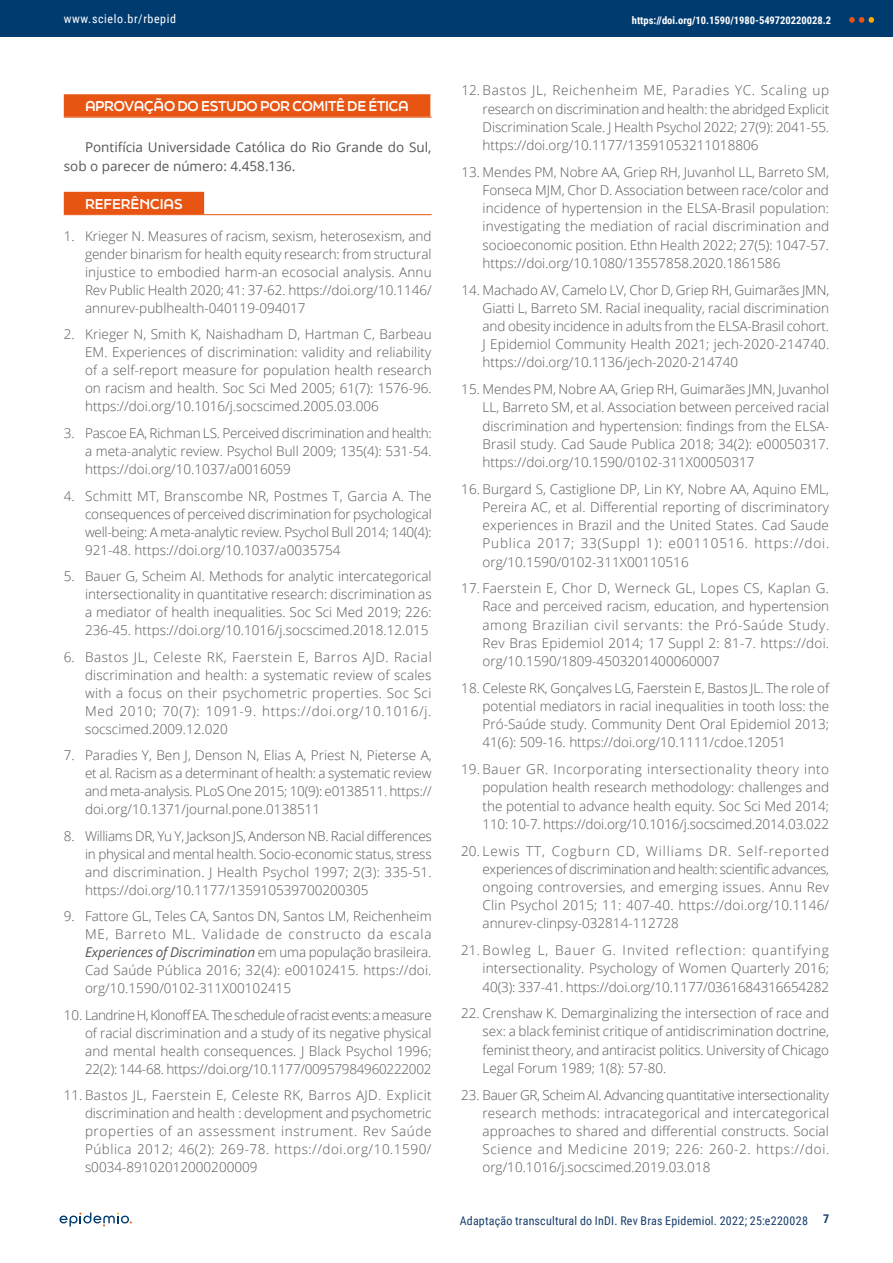
<style>
.page{position:relative;width:893px;height:1263px;background:#fff}
.page>*{position:absolute;margin:0;border:0;box-sizing:border-box;transform-origin:0 0}
.t1{font:300 13.5px/18.1px "Open Sans";color:#575756;text-align:justify}
.t2{font:13.5px/19.5px "Open Sans";color:#575756}
.t3{font:700 13.5px "Final Six";letter-spacing:-.02em;color:#fff}
.t4{font:700 13.5px "Final Six";color:#fff}
.t5{font:12px "Roboto Condensed";letter-spacing:.015em;color:#173d6b}
.t6{font:12px "Roboto Condensed";letter-spacing:.05em;color:#fff}
.t7{font:700 12px "Roboto Condensed";color:#173d6b}
.t8{font:700 10.5px "Roboto Condensed";color:#fff}
.s1{font-weight:400;font-style:italic}
</style>
<div class="page">
<div style="left:0;top:0;width:893px;height:36px;background:#003b70"></div>
<svg style="left:849px;top:17px;width:25px;height:6px"></svg>
<svg style="left:60px;top:1212px;width:72px;height:14px"></svg>
<div style="left:64px;top:94px;width:366px;height:23px;background:#e85412"></div>
<hr style="left:64px;top:117px;width:368px;height:1px;background:#e85412">
<div style="left:64px;top:192px;width:140px;height:22px;background:#e85412"></div>
<hr style="left:64px;top:214px;width:368px;height:1px;background:#e85412">
<p class="t6" style="left:64px;top:10px;width:114px">www.scielo.br/rbepid</p>
<p class="t3" style="left:85px;top:96px;width:325px">APROVAÇÃO DO ESTUDO POR COMITÊ DE ÉTICA</p>
<p class="t2" style="left:64px;top:137px;width:369px;text-indent:21px">Pontifícia Universidade Católica do Rio Grande do Sul, sob o parecer de número: 4.458.136.</p>
<p class="t4" style="left:85px;top:194px;width:99px">REFERÊNCIAS</p>
<p class="t1" style="left:85px;top:227px;width:348px;text-indent:-21px">1. Krieger N. Measures of racism, sexism, heterosexism, and gender binarism for health equity research: from structural injustice to embodied harm-an ecosocial analysis. Annu Rev Public Health 2020; 41: 37-62. https://doi.org/10.1146/ annurev-publhealth-040119-094017</p>
<p class="t1" style="left:85px;top:325px;width:348px;text-indent:-21px">2. Krieger N, Smith K, Naishadham D, Hartman C, Barbeau EM. Experiences of discrimination: validity and reliability of a self-report measure for population health research on racism and health. Soc Sci Med 2005; 61(7): 1576-96. https://doi.org/10.1016/j.socscimed.2005.03.006</p>
<p class="t1" style="left:85px;top:424px;width:348px;text-indent:-21px">3. Pascoe EA, Richman LS. Perceived discrimination and health: a meta-analytic review. Psychol Bull 2009; 135(4): 531-54. https://doi.org/10.1037/a0016059</p>
<p class="t1" style="left:85px;top:486px;width:348px;text-indent:-21px">4. Schmitt MT, Branscombe NR, Postmes T, Garcia A. The consequences of perceived discrimination for psychological well-being: A meta-analytic review. Psychol Bull 2014; 140(4):<br>921-48. https://doi.org/10.1037/a0035754</p>
<p class="t1" style="left:85px;top:567px;width:348px;text-indent:-21px">5. Bauer G, Scheim AI. Methods for analytic intercategorical intersectionality in quantitative research: discrimination as a mediator of health inequalities. Soc Sci Med 2019; 226:<br>236-45. https://doi.org/10.1016/j.socscimed.2018.12.015</p>
<p class="t1" style="left:85px;top:647px;width:348px;text-indent:-21px">6. Bastos JL, Celeste RK, Faerstein E, Barros AJD. Racial discrimination and health: a systematic review of scales with a focus on their psychometric properties. Soc Sci Med 2010; 70(7): 1091-9. https://doi.org/10.1016/j. socscimed.2009.12.020</p>
<p class="t1" style="left:85px;top:746px;width:348px;text-indent:-21px">7. Paradies Y, Ben J, Denson N, Elias A, Priest N, Pieterse A, et al. Racism as a determinant of health: a systematic review and meta-analysis. PLoS One 2015; 10(9): e0138511. https:// doi.org/10.1371/journal.pone.0138511</p>
<p class="t1" style="left:85px;top:826px;width:348px;text-indent:-21px">8. Williams DR, Yu Y, Jackson JS, Anderson NB. Racial differences in physical and mental health. Socio-economic status, stress and discrimination. J Health Psychol 1997; 2(3): 335-51. https://doi.org/10.1177/135910539700200305</p>
<p class="t1" style="left:85px;top:907px;width:348px;text-indent:-21px">9. Fattore GL, Teles CA, Santos DN, Santos LM, Reichenheim ME, Barreto ML. Validade de constructo da escala <span class="s1">Experiences of Discrimination</span> em uma população brasileira.<br>Cad Saúde Pública 2016; 32(4): e00102415. https://doi. org/10.1590/0102-311X00102415</p>
<p class="t1" style="left:85px;top:1005px;width:348px;text-indent:-21px">10. Landrine H, Klonoff EA. The schedule of racist events: a measure of racial discrimination and a study of its negative physical and mental health consequences. J Black Psychol 1996; 22(2): 144-68. https://doi.org/10.1177/00957984960222002</p>
<p class="t1" style="left:85px;top:1086px;width:348px;text-indent:-21px">11. Bastos JL, Faerstein E, Celeste RK, Barros AJD. Explicit discrimination and health : development and psychometric properties of an assessment instrument. Rev Saúde Pública 2012; 46(2): 269-78. https://doi.org/10.1590/ s0034-89102012000200009</p>
<p class="t8" style="left:632px;top:12px;width:201px">https://doi.org/10.1590/1980-549720220028.2</p>
<p class="t1" style="left:483px;top:81px;width:348px;text-indent:-21px">12. Bastos JL, Reichenheim ME, Paradies YC. Scaling up research on discrimination and health: the abridged Explicit Discrimination Scale. J Health Psychol 2022; 27(9): 2041-55. https://doi.org/10.1177/13591053211018806</p>
<p class="t1" style="left:483px;top:162px;width:348px;text-indent:-21px">13. Mendes PM, Nobre AA, Griep RH, Juvanhol LL, Barreto SM, Fonseca MJM, Chor D. Association between race/color and incidence of hypertension in the ELSA-Brasil population: investigating the mediation of racial discrimination and socioeconomic position. Ethn Health 2022; 27(5): 1047-57. https://doi.org/10.1080/13557858.2020.1861586</p>
<p class="t1" style="left:483px;top:280px;width:348px;text-indent:-21px">14. Machado AV, Camelo LV, Chor D, Griep RH, Guimarães JMN, Giatti L, Barreto SM. Racial inequality, racial discrimination and obesity incidence in adults from the ELSA-Brasil cohort.<br>J Epidemiol Community Health 2021; jech-2020-214740. https://doi.org/10.1136/jech-2020-214740</p>
<p class="t1" style="left:483px;top:380px;width:348px;text-indent:-21px">15. Mendes PM, Nobre AA, Griep RH, Guimarães JMN, Juvanhol LL, Barreto SM, et al. Association between perceived racial discrimination and hypertension: findings from the ELSA-Brasil study. Cad Saude Publica 2018; 34(2): e00050317. https://doi.org/10.1590/0102-311X00050317</p>
<p class="t1" style="left:483px;top:479px;width:348px;text-indent:-21px">16. Burgard S, Castiglione DP, Lin KY, Nobre AA, Aquino EML, Pereira AC, et al. Differential reporting of discriminatory experiences in Brazil and the United States. Cad Saude Publica 2017; 33(Suppl 1): e00110516. https://doi. org/10.1590/0102-311X00110516</p>
<p class="t1" style="left:483px;top:579px;width:348px;text-indent:-21px">17. Faerstein E, Chor D, Werneck GL, Lopes CS, Kaplan G.<br>Race and perceived racism, education, and hypertension among Brazilian civil servants: the Pró-Saúde Study.<br>Rev Bras Epidemiol 2014; 17 Suppl 2: 81-7. https://doi. org/10.1590/1809-4503201400060007</p>
<p class="t1" style="left:483px;top:678px;width:348px;text-indent:-21px">18. Celeste RK, Gonçalves LG, Faerstein E, Bastos JL. The role of potential mediators in racial inequalities in tooth loss: the Pró-Saúde study. Community Dent Oral Epidemiol 2013; 41(6): 509-16. https://doi.org/10.1111/cdoe.12051</p>
<p class="t1" style="left:482px;top:760px;width:348px;text-indent:-21px">19. Bauer GR. Incorporating intersectionality theory into population health research methodology: challenges and the potential to advance health equity. Soc Sci Med 2014; 110: 10-7. https://doi.org/10.1016/j.socscimed.2014.03.022</p>
<p class="t1" style="left:482px;top:841px;width:348px;text-indent:-21px">20. Lewis TT, Cogburn CD, Williams DR. Self-reported experiences of discrimination and health: scientific advances, ongoing controversies, and emerging issues. Annu Rev Clin Psychol 2015; 11: 407-40. https://doi.org/10.1146/ annurev-clinpsy-032814-112728</p>
<p class="t1" style="left:482px;top:941px;width:348px;text-indent:-21px">21. Bowleg L, Bauer G. Invited reflection: quantifying intersectionality. Psychology of Women Quarterly 2016; 40(3): 337-41. https://doi.org/10.1177/0361684316654282</p>
<p class="t1" style="left:482px;top:1004px;width:348px;text-indent:-21px">22. Crenshaw K. Demarginalizing the intersection of race and sex: a black feminist critique of antidiscrimination doctrine, feminist theory, and antiracist politics. University of Chicago Legal Forum 1989; 1(8): 57-80.</p>
<p class="t1" style="left:482px;top:1085px;width:348px;text-indent:-21px">23. Bauer GR, Scheim AI. Advancing quantitative intersectionality research methods: intracategorical and intercategorical approaches to shared and differential constructs. Social Science and Medicine 2019; 226: 260-2. https://doi. org/10.1016/j.socscimed.2019.03.018</p>
<p class="t5" style="left:460px;top:1212px;width:350px">Adaptação transcultural do InDI. Rev Bras Epidemiol. 2022; 25:e220028</p>
<p class="t7" style="left:823px;top:1211px;width:8px">7</p>
</div>
